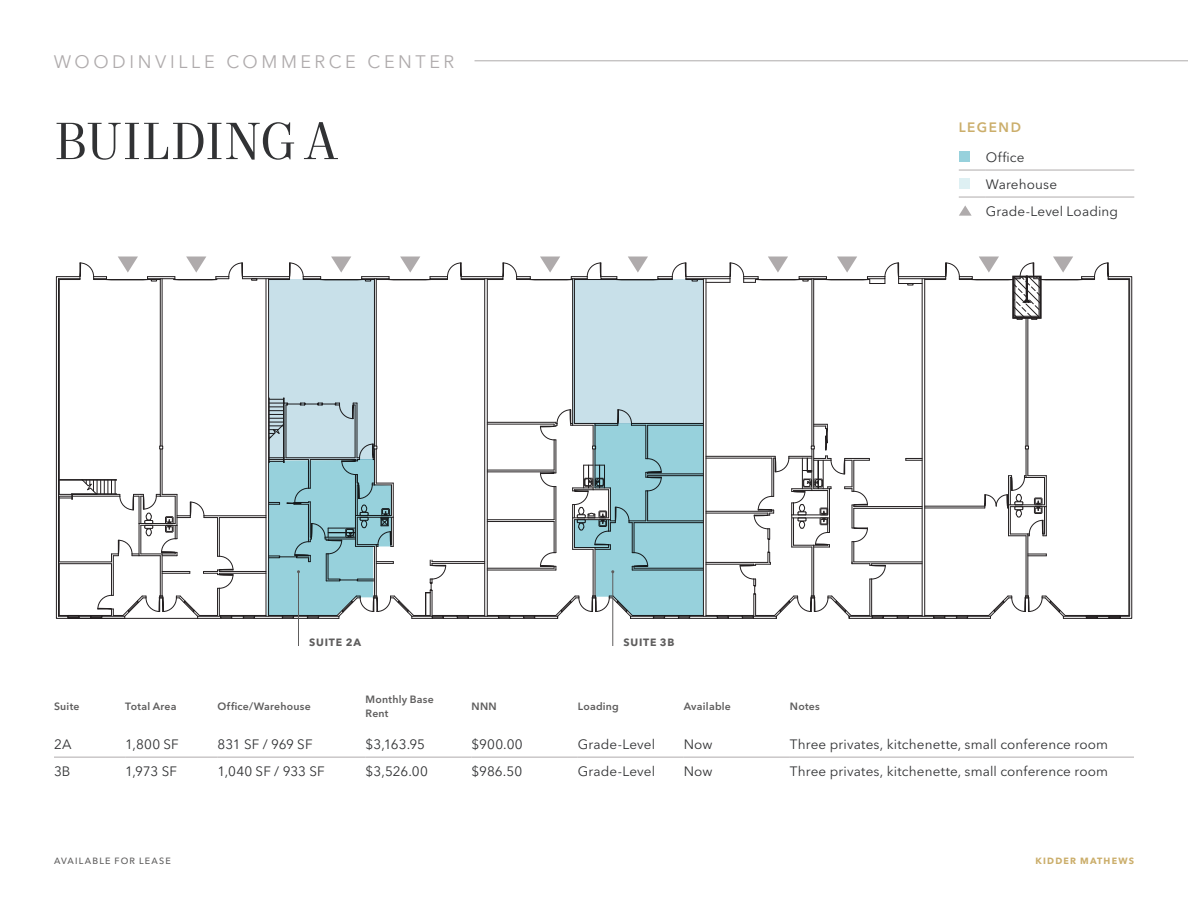
<style>
.page{position:relative;width:1188px;height:918px;background:#fff}
.page>*{position:absolute;margin:0;border:0;box-sizing:border-box;transform-origin:0 0}
.Headline_-_Level_1_-_Charcoal_2023{font:52.5px "Mort Modern 08";color:#313234}
.t1{font:18px "Avenir Next LT Pro";letter-spacing:.2em;color:#afabac}
.Table_Input_-_Charcoal_2023{font:13.5px "Avenir Next LT Pro";letter-spacing:.01em;color:#313234}
.Table_Input_-_Charcoal_2023-2{font:13.5px "Avenir Next LT Pro";letter-spacing:-.01em;color:#313234}
.Subhead_-_Level_1_-_Gold_2023{font:600 13.5px "Avenir Next LT Pro";letter-spacing:.115em;color:#cbae6b}
.Table_Descriptor_-_Ash_2023{font:600 10.5px/13.5px "Avenir Next LT Pro";letter-spacing:.025em;color:#5e5d5d}
.Map_Highlight_-_Bold_-_Ash_2023{font:700 10.5px "Avenir Next LT Pro";letter-spacing:.07em;color:#5e5d5d}
.t2{font:500 9px "Avenir Next LT Pro";letter-spacing:.13em;color:#5e5d5d}
.t3{font:700 9px "Avenir Next LT Pro";letter-spacing:.13em;color:#cbae6b}
</style>
<div class="page">
<svg style="left:959px;top:170px;width:27px;height:1px"></svg>
<hr style="left:986px;top:170px;width:148px;height:1px;background:#afabac">
<svg style="left:959px;top:197px;width:27px;height:1px"></svg>
<hr style="left:986px;top:197px;width:148px;height:1px;background:#afabac">
<div style="left:959px;top:151px;width:11px;height:11px;background:#97d1dc"></div>
<div style="left:959px;top:178px;width:11px;height:11px;background:#def0f3"></div>
<svg style="left:959px;top:205px;width:13px;height:11px"></svg>
<hr style="left:54px;top:757px;width:71px;height:1px;background:#afabac">
<hr style="left:125px;top:757px;width:93px;height:1px;background:#afabac">
<hr style="left:218px;top:757px;width:148px;height:1px;background:#afabac">
<hr style="left:366px;top:757px;width:106px;height:1px;background:#afabac">
<hr style="left:472px;top:757px;width:106px;height:1px;background:#afabac">
<hr style="left:578px;top:757px;width:106px;height:1px;background:#afabac">
<hr style="left:684px;top:757px;width:106px;height:1px;background:#afabac">
<hr style="left:790px;top:757px;width:344px;height:1px;background:#afabac">
<hr style="left:612px;top:572px;width:1px;height:74px;background:#5e5d5d">
<hr style="left:298px;top:572px;width:1px;height:74px;background:#5e5d5d">
<svg style="left:56px;top:257px;width:1077px;height:362px"></svg>
<hr style="left:475px;top:60px;width:713px;height:1px;background:#afabac">
<h2 class="t1" style="left:54px;top:51px;width:402px">WOODINVILLE COMMERCE CENTER</h2>
<p class="Headline_-_Level_1_-_Charcoal_2023" style="left:54px;top:110px;width:286px">BUILDING A</p>
<p class="Map_Highlight_-_Bold_-_Ash_2023" style="left:309px;top:636px;width:53px">SUITE 2A</p>
<p class="Map_Highlight_-_Bold_-_Ash_2023" style="left:624px;top:636px;width:52px">SUITE 3B</p>
<p class="Subhead_-_Level_1_-_Gold_2023" style="left:959px;top:119px;width:64px">LEGEND</p>
<p class="Table_Input_-_Charcoal_2023" style="left:986px;top:149px;width:40px">Office</p>
<p class="Table_Input_-_Charcoal_2023" style="left:986px;top:176px;width:73px">Warehouse</p>
<p class="Table_Input_-_Charcoal_2023" style="left:986px;top:203px;width:134px">Grade-Level Loading</p>
<p class="Table_Descriptor_-_Ash_2023" style="left:54px;top:699px;width:27px">Suite</p>
<p class="Table_Descriptor_-_Ash_2023" style="left:125px;top:699px;width:53px">Total Area</p>
<p class="Table_Descriptor_-_Ash_2023" style="left:218px;top:699px;width:95px">Office/Warehouse</p>
<p class="Table_Descriptor_-_Ash_2023" style="left:366px;top:693px;width:70px">Monthly Base<br>Rent</p>
<p class="Table_Descriptor_-_Ash_2023" style="left:472px;top:699px;width:27px">NNN</p>
<p class="Table_Descriptor_-_Ash_2023" style="left:578px;top:699px;width:43px">Loading</p>
<p class="Table_Descriptor_-_Ash_2023" style="left:684px;top:699px;width:49px">Available</p>
<p class="Table_Descriptor_-_Ash_2023" style="left:790px;top:699px;width:31px">Notes</p>
<p class="Table_Input_-_Charcoal_2023" style="left:54px;top:736px;width:19px">2A</p>
<p class="Table_Input_-_Charcoal_2023" style="left:125px;top:736px;width:55px">1,800 SF</p>
<p class="Table_Input_-_Charcoal_2023-2" style="left:218px;top:736px;width:96px">831 SF / 969 SF</p>
<p class="Table_Input_-_Charcoal_2023" style="left:366px;top:736px;width:61px">$3,163.95</p>
<p class="Table_Input_-_Charcoal_2023" style="left:472px;top:736px;width:53px">$900.00</p>
<p class="Table_Input_-_Charcoal_2023" style="left:578px;top:736px;width:79px">Grade-Level</p>
<p class="Table_Input_-_Charcoal_2023" style="left:684px;top:736px;width:30px">Now</p>
<p class="Table_Input_-_Charcoal_2023" style="left:790px;top:736px;width:320px">Three privates, kitchenette, small conference room</p>
<p class="Table_Input_-_Charcoal_2023" style="left:54px;top:763px;width:18px">3B</p>
<p class="Table_Input_-_Charcoal_2023" style="left:125px;top:763px;width:53px">1,973 SF</p>
<p class="Table_Input_-_Charcoal_2023" style="left:218px;top:763px;width:109px">1,040 SF / 933 SF</p>
<p class="Table_Input_-_Charcoal_2023" style="left:366px;top:763px;width:64px">$3,526.00</p>
<p class="Table_Input_-_Charcoal_2023" style="left:472px;top:763px;width:52px">$986.50</p>
<p class="Table_Input_-_Charcoal_2023" style="left:578px;top:763px;width:79px">Grade-Level</p>
<p class="Table_Input_-_Charcoal_2023" style="left:684px;top:763px;width:30px">Now</p>
<p class="Table_Input_-_Charcoal_2023" style="left:790px;top:763px;width:320px">Three privates, kitchenette, small conference room</p>
<p class="t2" style="left:54px;top:855px;width:118px">AVAILABLE FOR LEASE</p>
<p class="t3" style="left:1036px;top:855px;width:100px">KIDDER MATHEWS</p>
</div>
